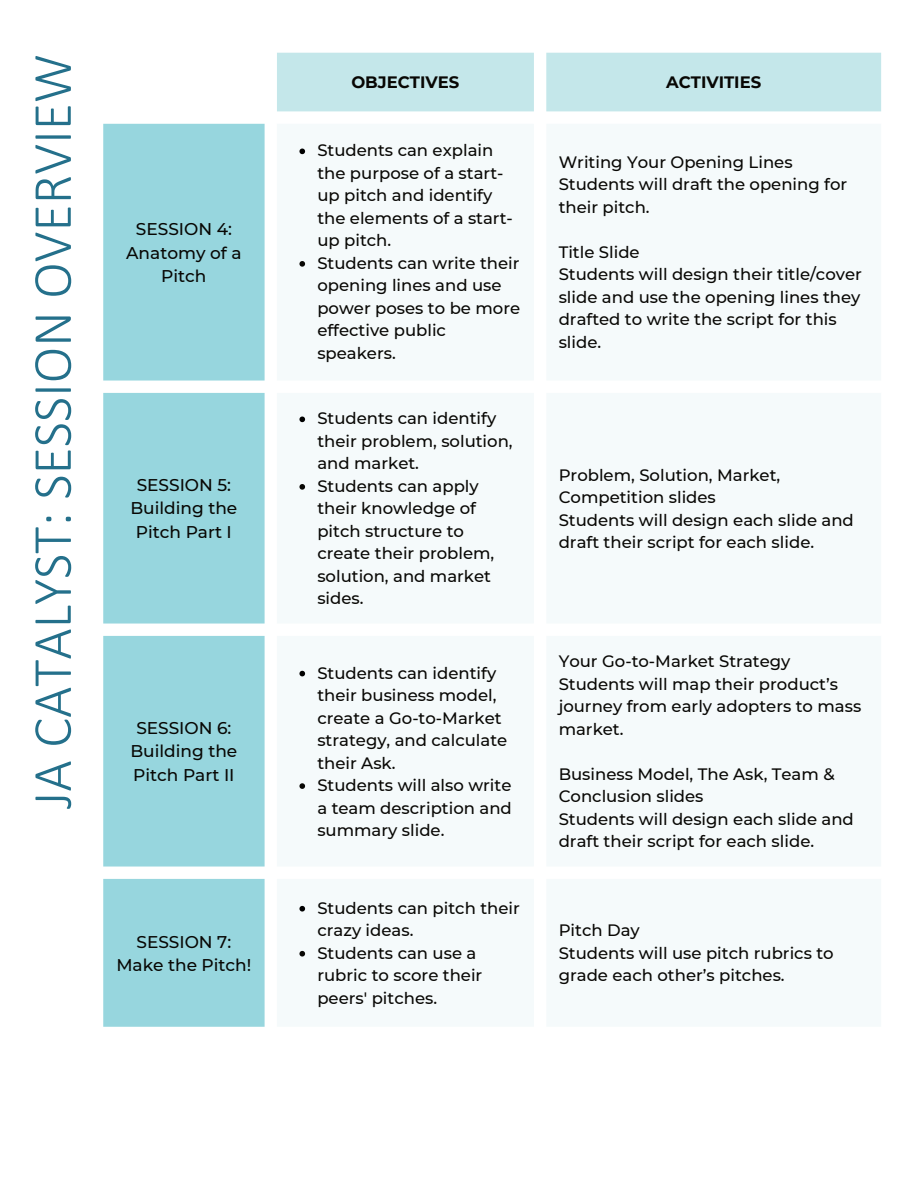
<style>
.page{position:relative;width:918px;height:1188px;background:#fff}
.page>*{position:absolute;margin:0;border:0;box-sizing:border-box;transform-origin:0 0}
.t1{font:300 55.65px "Calibri";color:#24708b}
.t2{font:500 16.95px/23.7px "Montserrat";color:#080704;text-align:center}
.t3{font:500 16.5px/22.5px "Montserrat";color:#080704}
.t4{font:700 16.5px "Montserrat";color:#080704}
</style>
<div class="page">
<div style="left:277px;top:53px;width:604px;height:58px;background:#c4e7ea"></div>
<svg style="left:103px;top:124px;width:162px;height:903px;background:#9dd8e0"></svg>
<svg style="left:299px;top:149px;width:6px;height:5px"></svg>
<svg style="left:299px;top:261px;width:6px;height:6px"></svg>
<svg style="left:299px;top:417px;width:6px;height:5px"></svg>
<svg style="left:299px;top:484px;width:6px;height:6px"></svg>
<svg style="left:299px;top:671px;width:6px;height:5px"></svg>
<svg style="left:299px;top:783px;width:6px;height:6px"></svg>
<svg style="left:299px;top:906px;width:6px;height:6px"></svg>
<svg style="left:299px;top:951px;width:6px;height:6px"></svg>
<h1 class="t1" style="left:18px;top:809px;width:757px;rotate:-90deg">JA CATALYST: SESSION OVERVIEW</h1>
<p class="t2" style="left:126px;top:217px;width:117px">SESSION 4:<br>Anatomy of a<br>Pitch</p>
<p class="t2" style="left:130px;top:472px;width:108px">SESSION 5:<br>Building the<br>Pitch Part I</p>
<p class="t2" style="left:130px;top:715px;width:108px">SESSION 6:<br>Building the<br>Pitch Part II</p>
<p class="t2" style="left:116px;top:929px;width:137px">SESSION 7:<br>Make the Pitch!</p>
<p class="t4" style="left:351px;top:70px;width:110px">OBJECTIVES</p>
<p class="t4" style="left:666px;top:70px;width:97px">ACTIVITIES</p>
<p class="t3" style="left:317px;top:139px;width:204px">Students can explain the purpose of a start&shy;up pitch and identify the elements of a start&shy;up pitch.<br>Students can write their opening lines and use power poses to be more effective public speakers.</p>
<p class="t3" style="left:559px;top:150px;width:290px">Writing Your Opening Lines<br>Students will draft the opening for their pitch.</p>
<p class="t3" style="left:559px;top:240px;width:305px">Title Slide<br>Students will design their title/cover slide and use the opening lines they drafted to write the script for this slide.</p>
<p class="t3" style="left:317px;top:407px;width:197px">Students can identify their problem, solution, and market.<br>Students can apply their knowledge of pitch structure to create their problem, solution, and market sides.</p>
<p class="t3" style="left:559px;top:463px;width:297px">Problem, Solution, Market,<br>Competition slides<br>Students will design each slide and draft their script for each slide.</p>
<p class="t3" style="left:317px;top:661px;width:196px">Students can identify their business model, create a Go-to-Market strategy, and calculate their Ask.<br>Students will also write a team description and summary slide.</p>
<p class="t3" style="left:559px;top:650px;width:304px">Your Go-to-Market Strategy<br>Students will map their product’s journey from early adopters to mass market.</p>
<p class="t3" style="left:559px;top:762px;width:297px">Business Model, The Ask, Team &amp;<br>Conclusion slides<br>Students will design each slide and draft their script for each slide.</p>
<p class="t3" style="left:317px;top:896px;width:204px">Students can pitch their crazy ideas.<br>Students can use a rubric to score their peers' pitches.</p>
<p class="t3" style="left:559px;top:919px;width:277px">Pitch Day<br>Students will use pitch rubrics to grade each other’s pitches.</p>
</div>
